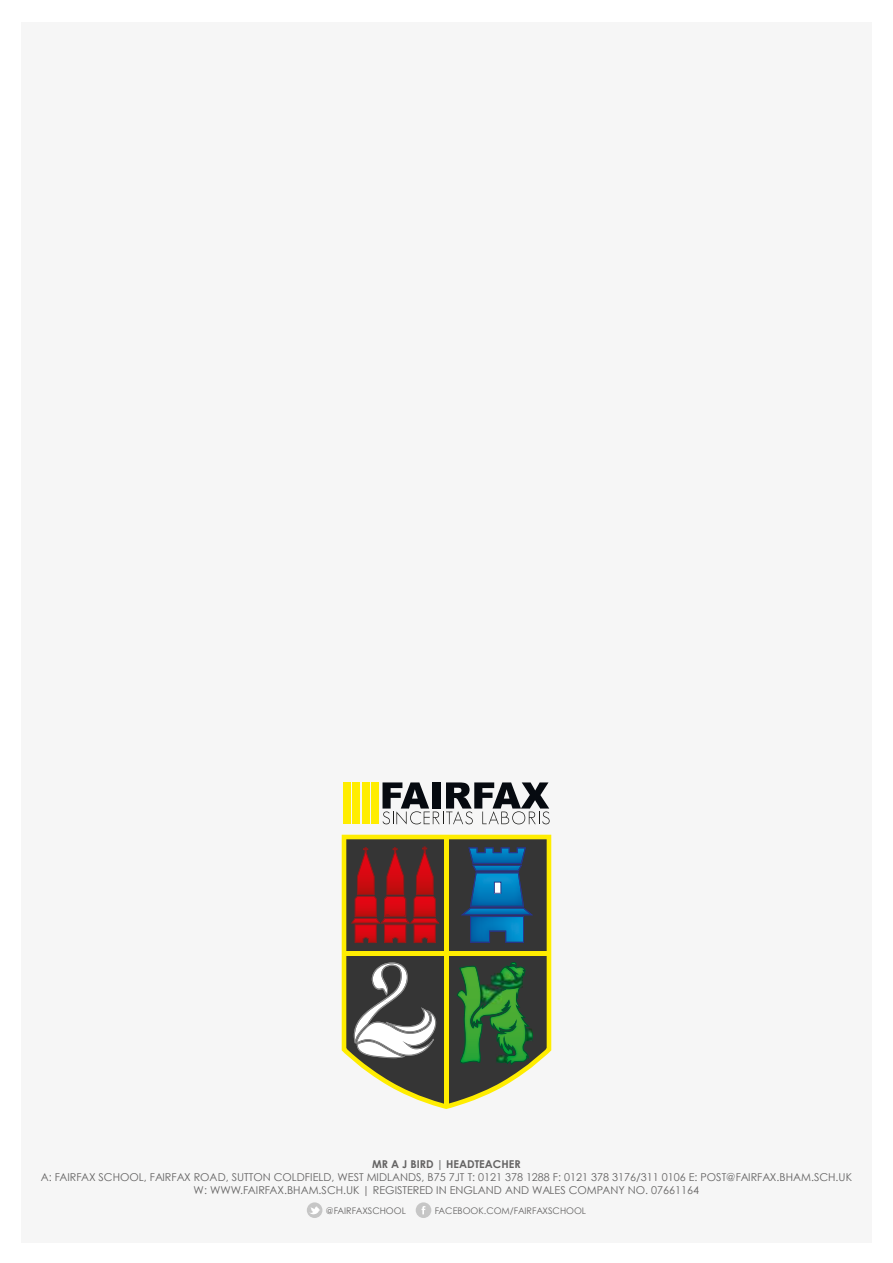
<style>
.page{position:relative;width:893px;height:1263px;background:#fff}
.page>*{position:absolute;margin:0;border:0;box-sizing:border-box;transform-origin:0 0}
.t1{font:10.8px/12.9px "Century Gothic";color:#646363;text-align:center}
.t2{font:700 10.8px "Century Gothic";color:#646363}
.t3{font:9px "Century Gothic";color:#646363}
</style>
<div class="page">
<div style="left:21px;top:22px;width:851px;height:1220px;background:#f6f6f6"></div>
<div style="left:307px;top:1202px;width:15px;height:16px;background:#c6c6c6;border-radius:50%"></div>
<svg style="left:309px;top:1206px;width:11px;height:9px"></svg>
<div style="left:416px;top:1202px;width:15px;height:16px;background:#c6c6c6;border-radius:50%"></div>
<svg style="left:421px;top:1206px;width:5px;height:8px"></svg>
<svg style="left:342px;top:835px;width:209px;height:274px;fill:#353535"></svg>
<svg style="left:461px;top:847px;width:72px;height:96px;background:#1b5b86"></svg>
<img style="left:468px;top:847px;width:58px;height:17px">
<svg style="left:351px;top:846px;width:89px;height:97px;background:#841e21"></svg>
<svg style="left:457px;top:962px;width:73px;height:103px;background:#316f33"></svg>
<img style="left:480px;top:973px;width:53px;height:90px">
<svg style="left:382px;top:782px;width:168px;height:42px"></svg>
<div style="left:372px;top:782px;width:7px;height:42px;background:#ffed00"></div>
<div style="left:362px;top:782px;width:8px;height:42px;background:#ffed00"></div>
<div style="left:353px;top:782px;width:7px;height:42px;background:#ffed00"></div>
<div style="left:343px;top:782px;width:8px;height:42px;background:#ffed00"></div>
<p class="t2" style="left:372px;top:1157px;width:150px">MR A J BIRD | HEADTEACHER</p>
<p class="t1" style="left:41px;top:1170px;width:813px">A: FAIRFAX SCHOOL, FAIRFAX ROAD, SUTTON COLDFIELD, WEST MIDLANDS, B75 7JT T: 0121 378 1288 F: 0121 378 3176/311 0106 E: POST@FAIRFAX.BHAM.SCH.UK<br>W: WWW.FAIRFAX.BHAM.SCH.UK | REGISTERED IN ENGLAND AND WALES COMPANY NO. 07661164</p>
<p class="t3" style="left:326px;top:1205px;width:82px">@FAIRFAXSCHOOL</p>
<p class="t3" style="left:435px;top:1205px;width:153px">FACEBOOK.COM/FAIRFAXSCHOOL</p>
</div>
